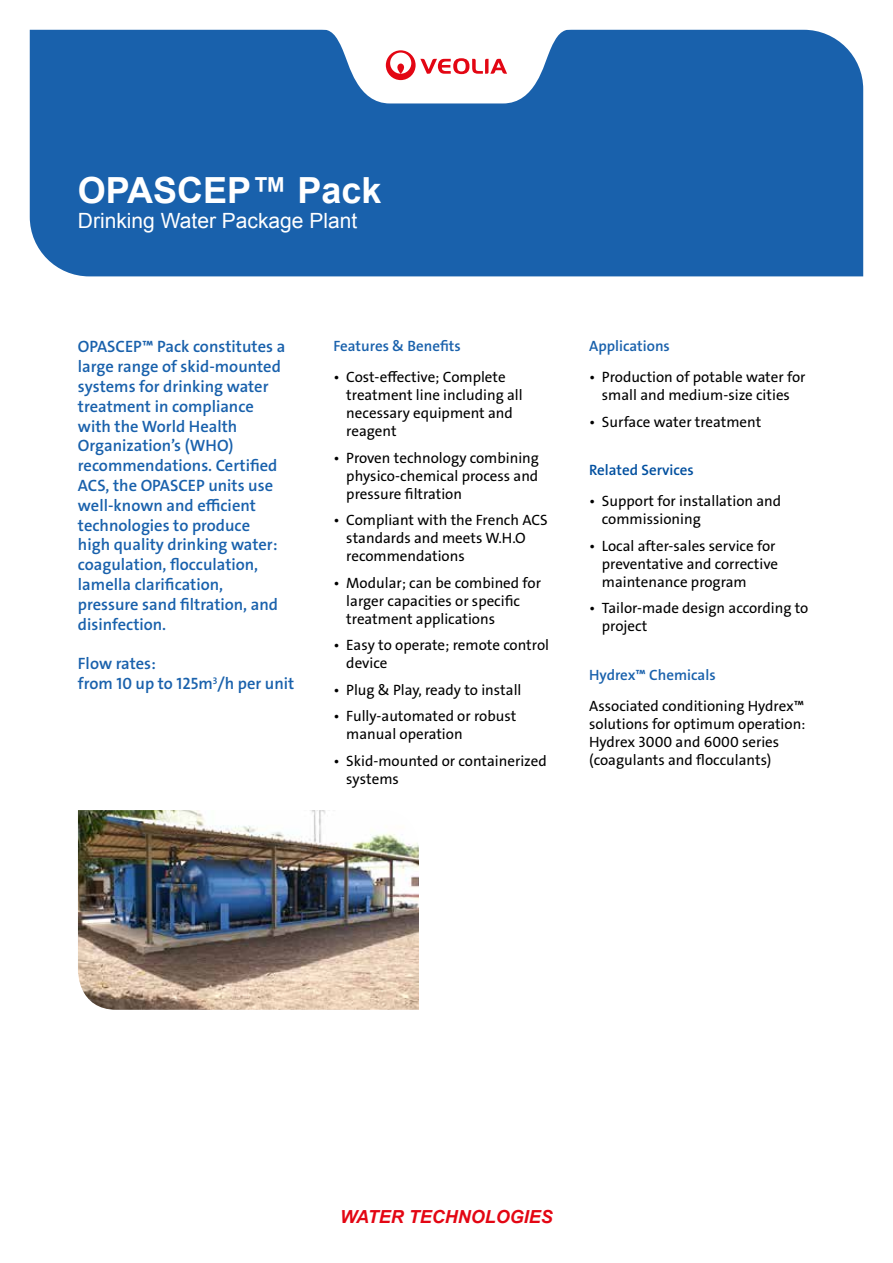
<style>
.page{position:relative;width:893px;height:1263px;background:#fff}
.page>*{position:absolute;margin:0;border:0;box-sizing:border-box;transform-origin:0 0}
.t1{font:700 36px "Arial";color:#fff}
.t2{font:21px "Arial";color:#fff}
.t3{font:italic 700 18px "Arial";color:#e30613}
.t4{font:16.5px/19.8px "The Sans Veolia W6 Se Bld";color:#1961ac}
.t5{font:15px/18px "The Sans Veolia W5 Pla";color:#000}
.t6{font:15px "The Sans Veolia W6 Se Bld";color:#1961ac}
.t7{font:15px "The Sans Veolia W6 Se Bld";color:#004f9f}
</style>
<div class="page">
<div style="left:30px;top:103px;width:833px;height:173px;background:#1961ac"></div>
<svg style="left:29px;top:29px;width:835px;height:74px;fill:#1961ac"></svg>
<svg style="left:386px;top:50px;width:121px;height:30px"></svg>
<img style="left:78px;top:810px;width:341px;height:200px">
<h1 class="t1" style="left:78px;top:166px;width:305px">OPASCEP™ Pack</h1>
<h2 class="t2" style="left:78px;top:207px;width:281px">Drinking Water Package Plant</h2>
<p class="t4" style="left:78px;top:337px;width:209px">OPASCEP™ Pack constitutes a large range of skid-mounted systems for drinking water treatment in compliance with the World Health<br>Organization’s (WHO) recommendations. Certified<br>ACS, the OPASCEP units use well-known and efficient technologies to produce high quality drinking water: coagulation, flocculation, lamella clarification, pressure sand filtration, and disinfection.</p>
<p class="t4" style="left:78px;top:654px;width:218px">Flow rates:<br>from 10 up to 125m<sup>3</sup>/h per unit</p>
<p class="t6" style="left:334px;top:336px;width:129px">Features &amp; Benefits</p>
<p class="t5" style="left:346px;top:368px;width:178px;text-indent:-13px">• Cost-effective; Complete treatment line including all necessary equipment and reagent</p>
<p class="t5" style="left:346px;top:449px;width:194px;text-align:justify;text-indent:-13px">• Proven technology combining physico-chemical process and pressure filtration</p>
<p class="t5" style="left:346px;top:511px;width:203px;text-indent:-13px">• Compliant with the French ACS standards and meets W.H.O recommendations</p>
<p class="t5" style="left:346px;top:574px;width:196px;text-indent:-13px">• Modular; can be combined for larger capacities or specific treatment applications</p>
<p class="t5" style="left:346px;top:636px;width:204px;text-indent:-13px">• Easy to operate; remote control device</p>
<p class="t5" style="left:334px;top:681px;width:189px">• Plug &amp; Play, ready to install</p>
<p class="t5" style="left:346px;top:707px;width:172px;text-indent:-13px">• Fully-automated or robust manual operation</p>
<p class="t5" style="left:346px;top:752px;width:202px;text-indent:-13px">• Skid-mounted or containerized systems</p>
<p class="t6" style="left:589px;top:336px;width:82px">Applications</p>
<p class="t5" style="left:589px;top:368px;width:218px;text-align:center">• Production of potable water for small and medium-size cities</p>
<p class="t5" style="left:589px;top:413px;width:174px">• Surface water treatment</p>
<p class="t7" style="left:589px;top:460px;width:106px">Related Services</p>
<p class="t5" style="left:602px;top:492px;width:181px;text-indent:-13px">• Support for installation and commissioning</p>
<p class="t5" style="left:602px;top:537px;width:178px;text-indent:-13px">• Local after-sales service for preventative and corrective maintenance program</p>
<p class="t5" style="left:602px;top:599px;width:208px;text-indent:-13px">• Tailor-made design according to project</p>
<p class="t6" style="left:589px;top:665px;width:128px">Hydrex™ Chemicals</p>
<p class="t5" style="left:589px;top:697px;width:218px">Associated conditioning Hydrex™ solutions for optimum operation:<br>Hydrex 3000 and 6000 series (coagulants and flocculants)</p>
<p class="t3" style="left:340px;top:1205px;width:214px">WATER TECHNOLOGIES</p>
</div>
